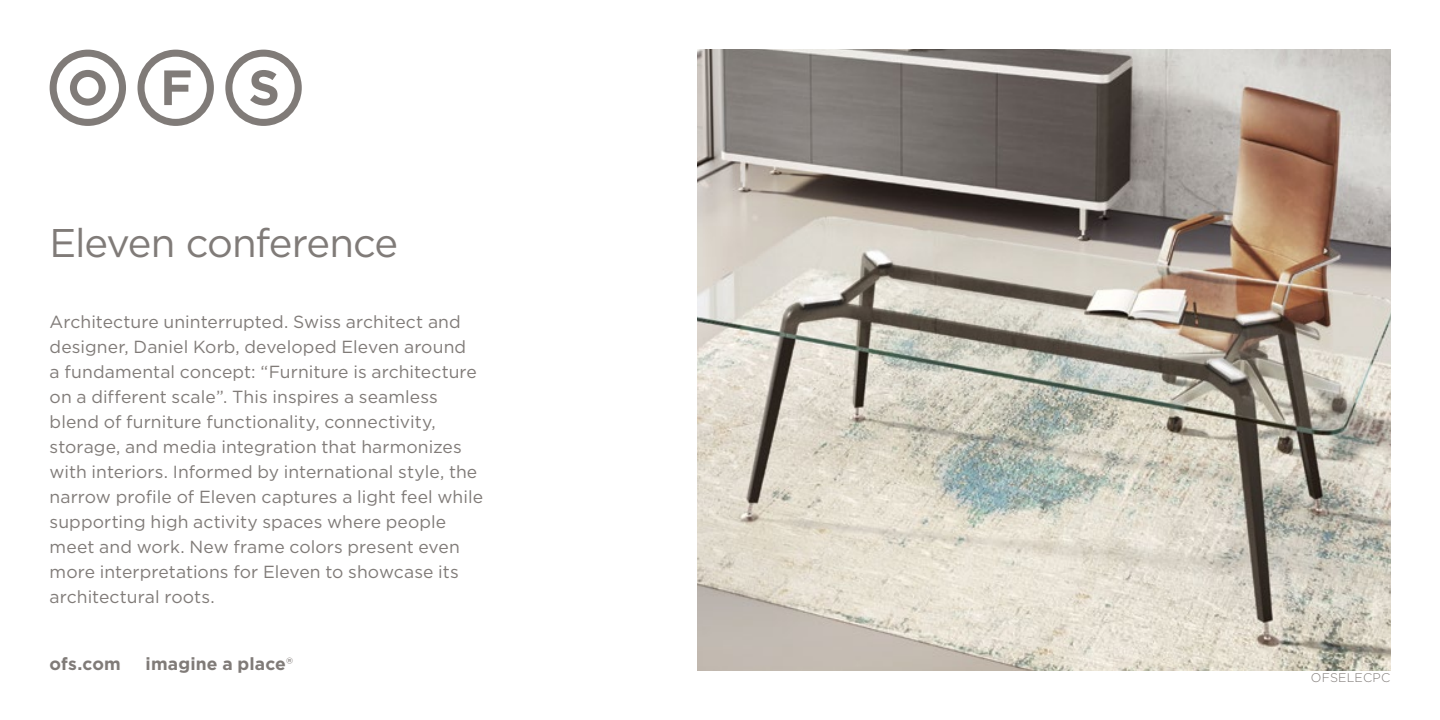
<style>
.page{position:relative;width:1440px;height:720px;background:#fff}
.page>*{position:absolute;margin:0;border:0;box-sizing:border-box;transform-origin:0 0}
.t1{font:40px "Gotham";letter-spacing:-.03em;color:#807b78}
.t2{font:17.5px/25px "Gotham";letter-spacing:.005em;color:#807b78}
.t3{font:700 17.5px "Gotham";letter-spacing:.01em;color:#807b78}
.t4{font:300 12.5px "Gotham";letter-spacing:.015em;color:#807b78}
.s1{font-weight:400}
</style>
<div class="page">
<img style="left:697px;top:50px;width:693px;height:620px">
<svg style="left:50px;top:50px;width:76px;height:76px"></svg>
<svg style="left:137px;top:50px;width:77px;height:76px"></svg>
<svg style="left:225px;top:50px;width:77px;height:76px"></svg>
<h1 class="t1" style="left:50px;top:217px;width:350px">Eleven conference</h1>
<p class="t2" style="left:50px;top:309px;width:435px">Architecture uninterrupted. Swiss architect and designer, Daniel Korb, developed Eleven around<br>a fundamental concept: “Furniture is architecture on a different scale”. This inspires a seamless blend of furniture functionality, connectivity, storage, and media integration that harmonizes with interiors. Informed by international style, the narrow profile of Eleven captures a light feel while supporting high activity spaces where people meet and work. New frame colors present even more interpretations for Eleven to showcase its architectural roots.</p>
<p class="t3" style="left:50px;top:653px;width:73px">ofs.com</p>
<p class="t3" style="left:146px;top:653px;width:149px">imagine a place<span class="s1">®</span></p>
<p class="t4" style="left:1311px;top:670px;width:81px">OFSELECPC</p>
</div>
